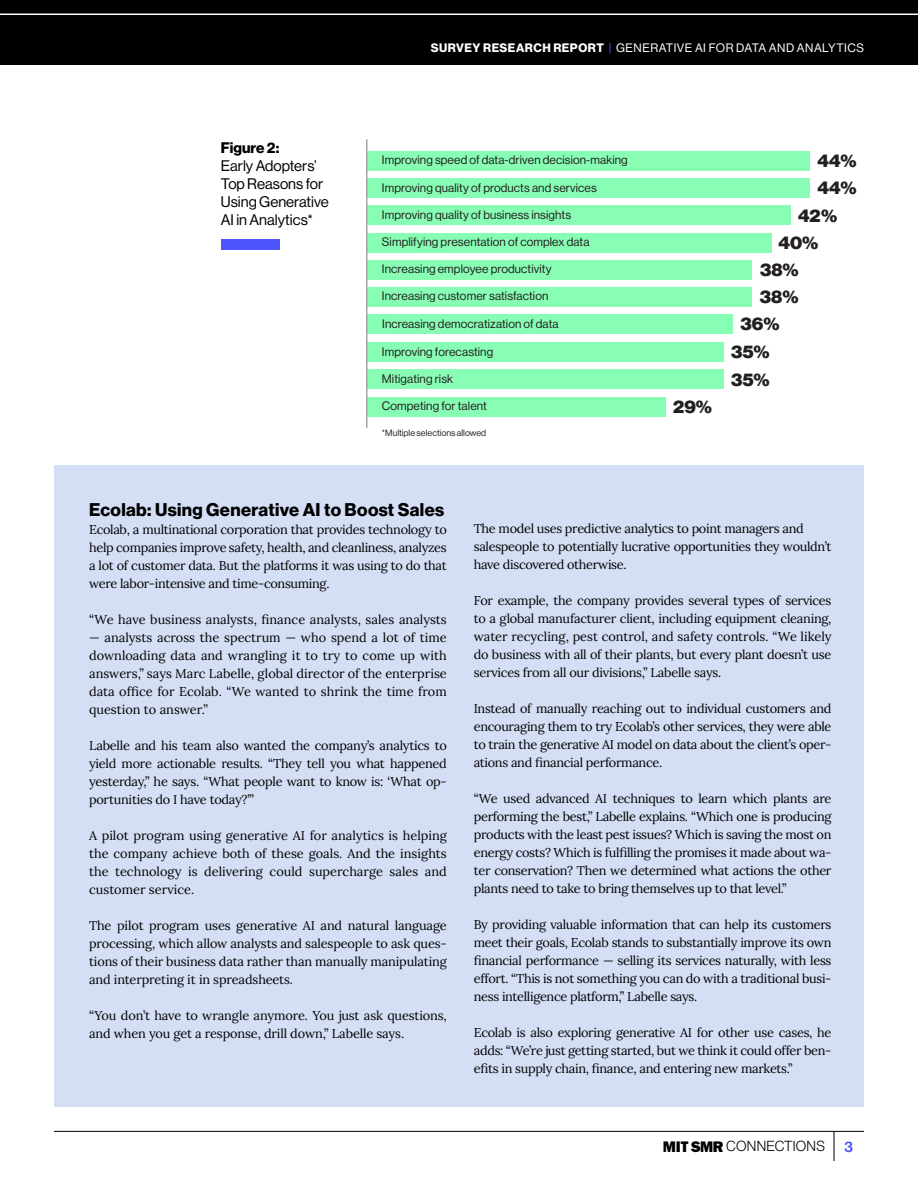
<style>
.page{position:relative;width:918px;height:1188px;background:#fff}
.page>*{position:absolute;margin:0;border:0;box-sizing:border-box;transform-origin:0 0}
.t1{font:18px "N Haas Grotesk DS Std 75 Bd";letter-spacing:.02em;color:#000}
.t2{font:18px "N Haas Grotesk DS Std 95 Blk";color:#231f20}
.t3{font:15px/18px "N Haas Grotesk DS Std 55 Rg";color:#000}
.t4{font:15px "N Haas Grotesk DS Std 75 Bd";color:#000}
.t5{font:15px "N Haas Grotesk DS Std 65 Md";color:#4e55fd}
.t6{font:14.25px "N Haas Grotesk DS Std 45 Lt";letter-spacing:.015em;color:#000}
.t7{font:12.75px/18px "Lora";letter-spacing:-.025em;color:#000;text-align:justify}
.t8{font:12.75px "Lora";color:#000}
.t9{font:12px "N Haas Grotesk DS Std 55 Rg";letter-spacing:.01em;color:#231f20}
.t10{font:12px "N Haas Grotesk DS Std 55 Rg";letter-spacing:.04em;color:#fff}
.t11{font:9px "N Haas Grotesk DS Std 55 Rg";color:#231f20}
.s1{font-family:"N Haas Grotesk DS Std 75 Bd"}
.s2{color:#4e55fd}
.s3{font-family:"ITC Franklin Gothic Std Hvy";font-size:15.45px}
</style>
<div class="page">
<div style="left:0;top:0;width:918px;height:65px;background:#000"></div>
<hr style="left:54px;top:1131px;width:810px;height:1px;background:#000">
<hr style="left:834px;top:1131px;width:1px;height:30px;background:#000">
<hr style="left:0;top:14px;width:918px;height:1px;background:#fff">
<div style="left:54px;top:465px;width:810px;height:642px;background:#d4def4"></div>
<div style="left:367px;top:397px;width:298px;height:20px;background:#88fdb4"></div>
<div style="left:367px;top:370px;width:356px;height:19px;background:#88fdb4"></div>
<div style="left:367px;top:342px;width:356px;height:20px;background:#88fdb4"></div>
<div style="left:367px;top:314px;width:366px;height:20px;background:#88fdb4"></div>
<div style="left:367px;top:287px;width:385px;height:20px;background:#88fdb4"></div>
<div style="left:367px;top:260px;width:385px;height:20px;background:#88fdb4"></div>
<div style="left:367px;top:233px;width:404px;height:20px;background:#88fdb4"></div>
<div style="left:367px;top:206px;width:424px;height:19px;background:#88fdb4"></div>
<div style="left:367px;top:178px;width:443px;height:20px;background:#88fdb4"></div>
<div style="left:367px;top:151px;width:443px;height:20px;background:#88fdb4"></div>
<hr style="left:366px;top:139px;width:2px;height:289px;background:#a4a6a9">
<div style="left:221px;top:239px;width:58px;height:11px;background:#4e55fd"></div>
<p class="t10" style="left:431px;top:41px;width:435px"><span class="s1">SURVEY RESEARCH REPORT</span> <span class="s2">|</span> GENERATIVE AI FOR DATA AND ANALYTICS</p>
<p class="t10" style="left:310px;top:41px;width:555px"><span class="s1">MANAGER’S GUIDE</span> — TRANSFORM YOUR WORKFORCE WITH SKILLS FOR MACHINE LEARN NG</p>
<p class="t4" style="left:221px;top:139px;width:60px">Figure 2:</p>
<p class="t3" style="left:221px;top:157px;width:109px">Early Adopters’<br>Top Reasons for<br>Using Generative<br>AI in Analytics*</p>
<p class="t9" style="left:382px;top:153px;width:247px">Improving speed of data-driven decision-making</p>
<h1 class="t2" style="left:817px;top:150px;width:41px">44%</h1>
<p class="t9" style="left:382px;top:181px;width:216px">Improving quality of products and services</p>
<h1 class="t2" style="left:817px;top:177px;width:41px">44%</h1>
<p class="t9" style="left:382px;top:208px;width:191px">Improving quality of business insights</p>
<h1 class="t2" style="left:798px;top:205px;width:41px">42%</h1>
<p class="t9" style="left:382px;top:235px;width:209px">Simplifying presentation of complex data</p>
<h1 class="t2" style="left:779px;top:232px;width:41px">40%</h1>
<p class="t9" style="left:382px;top:262px;width:171px">Increasing employee productivity</p>
<h1 class="t2" style="left:760px;top:259px;width:40px">38%</h1>
<p class="t9" style="left:382px;top:289px;width:168px">Increasing customer satisfaction</p>
<h1 class="t2" style="left:760px;top:286px;width:40px">38%</h1>
<p class="t9" style="left:382px;top:317px;width:178px">Increasing democratization of data</p>
<h1 class="t2" style="left:741px;top:313px;width:41px">36%</h1>
<p class="t9" style="left:382px;top:345px;width:113px">Improving forecasting</p>
<h1 class="t2" style="left:731px;top:341px;width:40px">35%</h1>
<p class="t9" style="left:382px;top:372px;width:73px">Mitigating risk</p>
<h1 class="t2" style="left:731px;top:369px;width:40px">35%</h1>
<p class="t9" style="left:382px;top:399px;width:107px">Competing for talent</p>
<h1 class="t2" style="left:673px;top:396px;width:40px">29%</h1>
<p class="t11" style="left:382px;top:428px;width:106px">*Multiple selections allowed</p>
<h1 class="t1" style="left:89px;top:499px;width:357px">Ecolab: Using Generative AI to Boost Sales</h1>
<p class="t7" style="left:89px;top:519px;width:359px">Ecolab, a multinational corporation that provides technology to help companies improve safety, health, and cleanliness, analyzes a lot of customer data. But the platforms it was using to do that were labor-intensive and time-consuming.</p>
<p class="t8" style="left:89px;top:609px;width:359px">“We have business analysts, finance analysts, sales analysts</p>
<p class="t7" style="left:89px;top:627px;width:359px">— analysts across the spectrum — who spend a lot of time downloading data and wrangling it to try to come up with answers,” says Marc Labelle, global director of the enterprise data office for Ecolab. “We wanted to shrink the time from question to answer.”</p>
<p class="t7" style="left:89px;top:735px;width:359px">Labelle and his team also wanted the company’s analytics to yield more actionable results. “They tell you what happened yesterday,” he says. “What people want to know is: ‘What op&shy;portunities do I have today?’”</p>
<p class="t7" style="left:89px;top:825px;width:359px">A pilot program using generative AI for analytics is helping the company achieve both of these goals. And the insights the technology is delivering could supercharge sales and customer service.</p>
<p class="t7" style="left:89px;top:915px;width:359px">The pilot program uses generative AI and natural language processing, which allow analysts and salespeople to ask ques&shy;tions of their business data rather than manually manipulating and interpreting it in spreadsheets.</p>
<p class="t7" style="left:89px;top:1005px;width:359px">“You don’t have to wrangle anymore. You just ask questions, and when you get a response, drill down,” Labelle says.</p>
<p class="t7" style="left:474px;top:519px;width:359px;text-align:left">The model uses predictive analytics to point managers and salespeople to potentially lucrative opportunities they wouldn’t have discovered otherwise.</p>
<p class="t7" style="left:474px;top:591px;width:359px">For example, the company provides several types of services to a global manufacturer client, including equipment cleaning, water recycling, pest control, and safety controls. “We likely do business with all of their plants, but every plant doesn’t use services from all our divisions,” Labelle says.</p>
<p class="t7" style="left:474px;top:699px;width:359px">Instead of manually reaching out to individual customers and encouraging them to try Ecolab’s other services, they were able to train the generative AI model on data about the client’s oper&shy;ations and financial performance.</p>
<p class="t7" style="left:474px;top:789px;width:359px">“We used advanced AI techniques to learn which plants are performing the best,” Labelle explains. “Which one is producing products with the least pest issues? Which is saving the most on energy costs? Which is fulfilling the promises it made about wa&shy;ter conservation? Then we determined what actions the other plants need to take to bring themselves up to that level.”</p>
<p class="t7" style="left:474px;top:915px;width:359px">By providing valuable information that can help its customers meet their goals, Ecolab stands to substantially improve its own financial performance — selling its services naturally, with less effort. “This is not something you can do with a traditional busi&shy;ness intelligence platform,” Labelle says.</p>
<p class="t7" style="left:474px;top:1023px;width:359px">Ecolab is also exploring generative AI for other use cases, he adds: “We’re just getting started, but we think it could offer ben&shy;efits in supply chain, finance, and entering new markets.”</p>
<p class="t6" style="left:663px;top:1138px;width:164px"><span class="s3">MIT SMR</span> CONNECTIONS</p>
<p class="t5" style="left:845px;top:1138px;width:10px">3</p>
</div>
